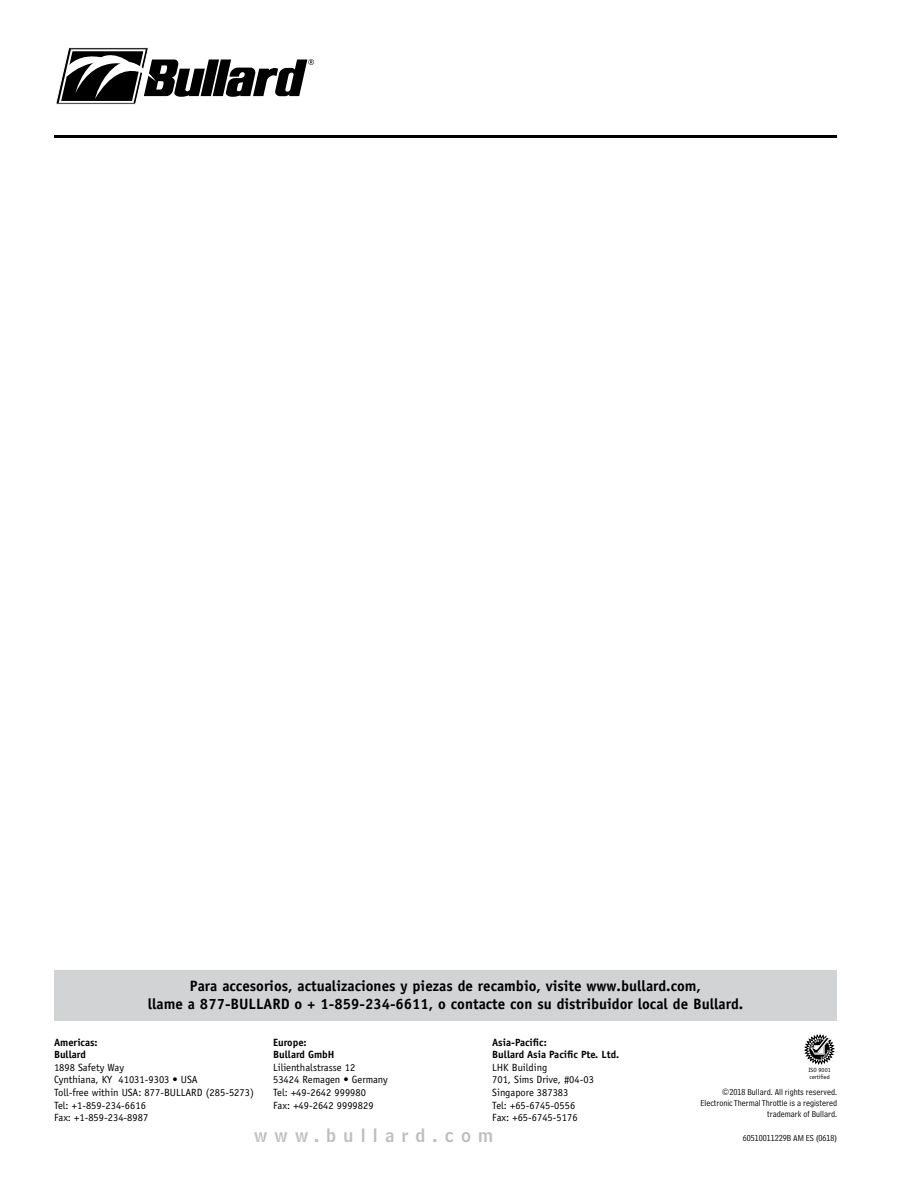
<style>
.page{position:relative;width:918px;height:1188px;background:#fff}
.page>*{position:absolute;margin:0;border:0;box-sizing:border-box;transform-origin:0 0}
.t1{font:18px "Bell Centennial Name And Number";letter-spacing:.4em;color:#bcbec0}
.t2{font:700 15px/18px "Officina Sans";color:#000;text-align:center}
.t3{font:10.5px/12.6px "Officina Sans";color:#000}
.t4{font:700 10.5px/12.6px "Officina Sans";color:#000}
.t5{font:9px/10.8px "Bell Centennial Address";color:#000;text-align:right}
.t6{font:6.15px/7.4px "Officina Sans";color:#000}
</style>
<div class="page">
<svg style="left:56px;top:47px;width:258px;height:57px"></svg>
<hr style="left:54px;top:135px;width:783px;height:3px;background:#000">
<svg style="left:804px;top:1034px;width:31px;height:31px"></svg>
<div style="left:54px;top:970px;width:783px;height:51px;background:#d1d3d4"></div>
<h2 class="t2" style="left:148px;top:977px;width:597px">Para accesorios, actualizaciones y piezas de recambio, visite www.bullard.com,<br>llame a 877-BULLARD o + 1-859-234-6611, o contacte con su distribuidor local de Bullard.</h2>
<p class="t4" style="left:54px;top:1036px;width:45px">Americas:<br>Bullard</p>
<p class="t3" style="left:54px;top:1061px;width:201px">1898 Safety Way<br>Cynthiana, KY 41031-9303 • USA<br>Toll-free within USA: 877-BULLARD (285-5273)<br>Tel: +1-859-234-6616<br>Fax: +1-859-234-8987</p>
<p class="t4" style="left:273px;top:1036px;width:63px">Europe:<br>Bullard GmbH</p>
<p class="t3" style="left:273px;top:1061px;width:116px">Lilienthalstrasse 12<br>53424 Remagen • Germany<br>Tel: +49-2642 999980<br>Fax: +49-2642 9999829</p>
<p class="t4" style="left:492px;top:1036px;width:128px">Asia-Pacific:<br>Bullard Asia Pacific Pte. Ltd.</p>
<p class="t3" style="left:492px;top:1061px;width:103px">LHK Building<br>701, Sims Drive, #04-03<br>Singapore 387383<br>Tel: +65-6745-0556<br>Fax: +65-6745-5176</p>
<h1 class="t1" style="left:254px;top:1124px;width:241px">www.bullard.com</h1>
<p class="t6" style="left:808px;top:1066px;width:24px">ISO 9001 certified</p>
<p class="t5" style="left:700px;top:1087px;width:138px">©2018 Bullard. All rights reserved.<br>Electronic Thermal Throttle is a registered trademark of Bullard.</p>
<p class="t5" style="left:743px;top:1133px;width:96px">60510011229B AM ES (0618)</p>
</div>
